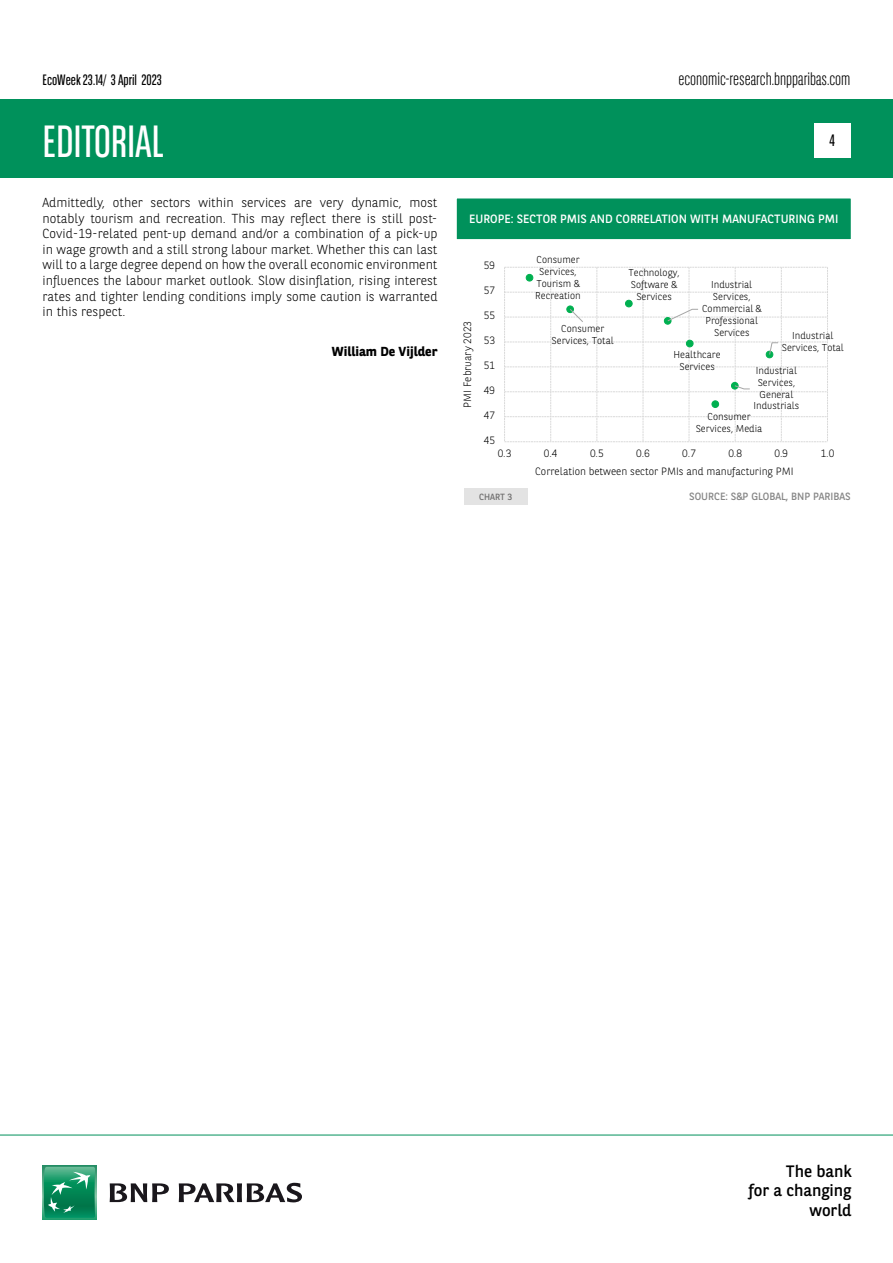
<style>
.page{position:relative;width:893px;height:1263px;background:#fff}
.page>*{position:absolute;margin:0;border:0;box-sizing:border-box;transform-origin:0 0}
.t1{font:45px "BNPP Sans Condensed";color:#fff}
.t2{font:300 18px "BNPP Sans Condensed";color:#000}
.t3{font:16.5px/19.8px "BNPP Sans";color:#000;text-align:right}
.t4{font:16.5px "BNPP Sans Condensed";color:#000}
.t5{font:15px "BNPP Sans Condensed";color:#000}
.t6{font:300 13.05px/15.6px "BNPP Sans";color:#000;text-align:justify}
.t7{font:700 13.05px "BNPP Sans";color:#000}
.t8{font:12px "BNPP Sans";color:#fff}
.t9{font:300 10.65px "BNPP Sans";color:#000}
.t10{font:10.5px "BNPP Sans";color:#878787}
.t11{font:300 10.05px/12px "BNPP Sans";color:#000;text-align:center}
.t12{font:9px "BNPP Sans";color:#706f6f}
</style>
<div class="page">
<div style="left:1px;top:99px;width:892px;height:78px;background:#00915b"></div>
<svg style="left:43px;top:1166px;width:53px;height:53px"></svg>
<svg style="left:44px;top:1167px;width:51px;height:51px;background:#26996e"></svg>
<svg style="left:110px;top:1183px;width:59px;height:19px"></svg>
<svg style="left:179px;top:1183px;width:123px;height:19px"></svg>
<hr style="left:0;top:1135px;width:893px;height:1px;background:#00915b">
<div style="left:814px;top:123px;width:36px;height:34px;background:#fff"></div>
<svg style="left:504px;top:267px;width:324px;height:175px"></svg>
<div style="left:456px;top:198px;width:395px;height:42px;background:#00915b"></div>
<div style="left:455px;top:197px;width:397px;height:44px;border:2px solid #fff"></div>
<div style="left:464px;top:489px;width:64px;height:16px;background:#e3e3e3"></div>
<p class="t5" style="left:43px;top:70px;width:121px">EcoWeek 23.14/ 3 April 2023</p>
<h2 class="t2" style="left:678px;top:67px;width:174px">economic-research.bnpparibas.com</h2>
<h1 class="t1" style="left:43px;top:113px;width:123px">EDITORIAL</h1>
<p class="t6" style="left:43px;top:194px;width:396px">Admittedly, other sectors within services are very dynamic, most notably tourism and recreation. This may reflect there is still post-Covid-19-related pent-up demand and/or a combination of a pick-up in wage growth and a still strong labour market. Whether this can last will to a large degree depend on how the overall economic environment influences the labour market outlook. Slow disinflation, rising interest rates and tighter lending conditions imply some caution is warranted in this respect.</p>
<p class="t7" style="left:332px;top:343px;width:107px">William De Vijlder</p>
<p class="t4" style="left:829px;top:130px;width:7px">4</p>
<p class="t8" style="left:469px;top:211px;width:371px">EUROPE: SECTOR PMIS AND CORRELATION WITH MANUFACTURING PMI</p>
<p class="t9" style="left:460px;top:408px;width:88px;rotate:-90deg">PMI February 2023</p>
<p class="t9" style="left:484px;top:258px;width:13px">59</p>
<p class="t9" style="left:484px;top:283px;width:13px">57</p>
<p class="t9" style="left:484px;top:308px;width:13px">55</p>
<p class="t9" style="left:484px;top:333px;width:13px">53</p>
<p class="t9" style="left:484px;top:358px;width:13px">51</p>
<p class="t9" style="left:484px;top:383px;width:13px">49</p>
<p class="t9" style="left:484px;top:408px;width:13px">47</p>
<p class="t9" style="left:484px;top:433px;width:13px">45</p>
<p class="t11" style="left:535px;top:253px;width:47px">Consumer<br>Services,<br>Tourism &amp;<br>Recreation</p>
<p class="t11" style="left:552px;top:322px;width:64px">Consumer<br>Services, Total</p>
<p class="t11" style="left:628px;top:266px;width:53px">Technology,<br>Software &amp;<br>Services</p>
<p class="t11" style="left:702px;top:278px;width:61px">Industrial<br>Services,<br>Commercial &amp;<br>Professional<br>Services</p>
<p class="t11" style="left:754px;top:364px;width:47px">Industrial<br>Services,<br>General<br>Industrials</p>
<p class="t11" style="left:782px;top:329px;width:64px">Industrial<br>Services, Total</p>
<p class="t11" style="left:673px;top:348px;width:49px">Healthcare<br>Services</p>
<p class="t11" style="left:696px;top:410px;width:68px">Consumer<br>Services, Media</p>
<p class="t9" style="left:498px;top:446px;width:15px">0.3</p>
<p class="t9" style="left:544px;top:446px;width:15px">0.4</p>
<p class="t9" style="left:590px;top:446px;width:15px">0.5</p>
<p class="t9" style="left:636px;top:446px;width:15px">0.6</p>
<p class="t9" style="left:682px;top:446px;width:15px">0.7</p>
<p class="t9" style="left:728px;top:446px;width:15px">0.8</p>
<p class="t9" style="left:774px;top:446px;width:15px">0.9</p>
<p class="t9" style="left:821px;top:446px;width:15px">1.0</p>
<p class="t9" style="left:535px;top:464px;width:260px">Correlation between sector PMIs and manufacturing PMI</p>
<p class="t12" style="left:479px;top:491px;width:35px">CHART 3</p>
<p class="t10" style="left:689px;top:489px;width:163px">SOURCE: S&amp;P GLOBAL, BNP PARIBAS</p>
<p class="t3" style="left:748px;top:1160px;width:104px">The bank<br>for a changing world</p>
</div>
